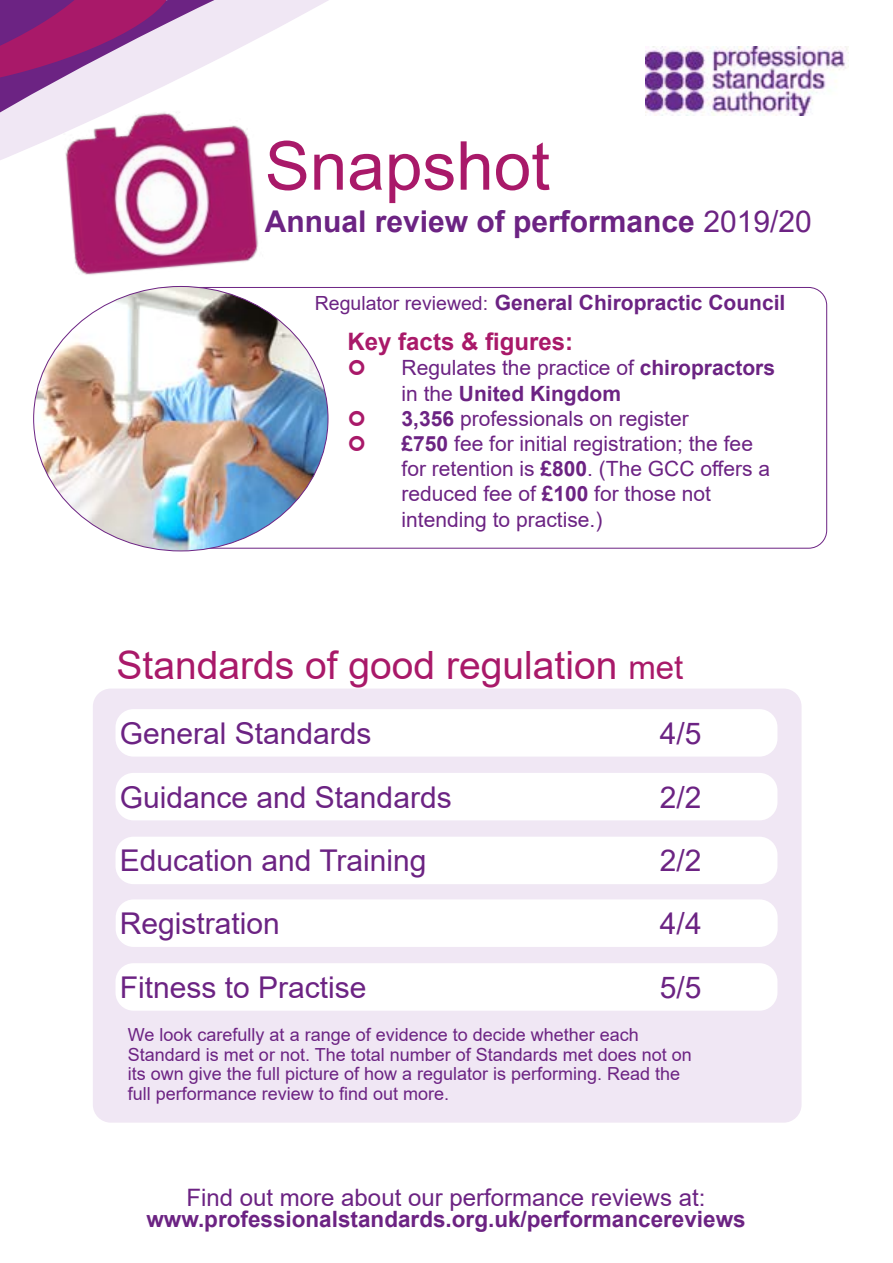
<style>
.page{position:relative;width:893px;height:1263px;background:#fff}
.page>*{position:absolute;margin:0;border:0;box-sizing:border-box;transform-origin:0 0}
.t1{font:67.5px "Arial";color:#a91969}
.t2{font:39px "Arial";color:#a91969}
.t3{font:30px "Arial";color:#6c2383}
.t4{font:700 30px "Arial";color:#6c2383}
.t5{font:24px "Arial";color:#6c2383}
.t6{font:700 24px "Arial";color:#a91969}
.t7{font:700 22.5px "Arial";color:#6c2383}
.t8{font:21px/25.2px "Arial";color:#6c2383}
.t9{font:700 21px "Arial";color:#6c2383}
.t10{font:18px/19.5px "Arial";color:#6c2383}
.s1{font-weight:400}
.s2{font-weight:400;font-size:19.5px}
.s3{font-weight:700}
.s4{font-size:33px}
</style>
<div class="page">
<img style="left:70px;top:205px;width:189px;height:70px">
<svg style="left:0;top:0;width:329px;height:205px"></svg>
<img style="left:645px;top:47px;width:203px;height:68px">
<div style="left:93px;top:688px;width:708px;height:435px;background:#f0e7f4;border-radius:18px"></div>
<div style="left:116px;top:709px;width:661px;height:47px;background:#fff;border-radius:18px"></div>
<div style="left:116px;top:773px;width:661px;height:47px;background:#fff;border-radius:18px"></div>
<div style="left:116px;top:837px;width:661px;height:47px;background:#fff;border-radius:18px"></div>
<div style="left:116px;top:899px;width:662px;height:48px;background:#fff;border-radius:18px"></div>
<div style="left:116px;top:963px;width:661px;height:48px;background:#fff;border-radius:18px"></div>
<img style="left:34px;top:286px;width:294px;height:265px">
<h1 class="t1" style="left:265px;top:119px;width:287px">Snapshot</h1>
<h3 class="t4" style="left:265px;top:200px;width:548px">Annual review of performance <span class="s1">2019/20</span></h3>
<p class="t9" style="left:315px;top:287px;width:472px"><span class="s2">Regulator reviewed:</span> General Chiropractic Council</p>
<h3 class="t6" style="left:348px;top:325px;width:227px">Key facts &amp; figures:</h3>
<p class="t8" style="left:402px;top:355px;width:375px">Regulates the practice of <span class="s3">chiropractors </span>in the <span class="s3">United Kingdom<br>3,356</span> professionals on register<br><span class="s3">£750</span> fee for initial registration; the fee for retention is <span class="s3">£800</span>. (The GCC offers a reduced fee of <span class="s3">£100</span> for those not intending to practise.)</p>
<h2 class="t2" style="left:117px;top:638px;width:568px">Standards of good regulation <span class="s4">met</span></h2>
<h3 class="t3" style="left:120px;top:712px;width:253px">General Standards</h3>
<h3 class="t3" style="left:660px;top:712px;width:43px">4/5</h3>
<h3 class="t3" style="left:120px;top:776px;width:333px">Guidance and Standards</h3>
<h3 class="t3" style="left:660px;top:776px;width:43px">2/2</h3>
<h3 class="t3" style="left:120px;top:840px;width:308px">Education and Training</h3>
<h3 class="t3" style="left:660px;top:840px;width:43px">2/2</h3>
<h3 class="t3" style="left:120px;top:903px;width:162px">Registration</h3>
<h3 class="t3" style="left:660px;top:903px;width:43px">4/4</h3>
<h3 class="t3" style="left:120px;top:967px;width:248px">Fitness to Practise</h3>
<h3 class="t3" style="left:660px;top:967px;width:43px">5/5</h3>
<p class="t10" style="left:128px;top:1025px;width:565px">We look carefully at a range of evidence to decide whether each Standard is met or not. The total number of Standards met does not on its own give the full picture of how a regulator is performing. Read the full performance review to find out more.</p>
<h3 class="t5" style="left:187px;top:1181px;width:520px">Find out more about our performance reviews at:</h3>
<p class="t7" style="left:146px;top:1203px;width:601px">www.professionalstandards.org.uk/performancereviews</p>
</div>
